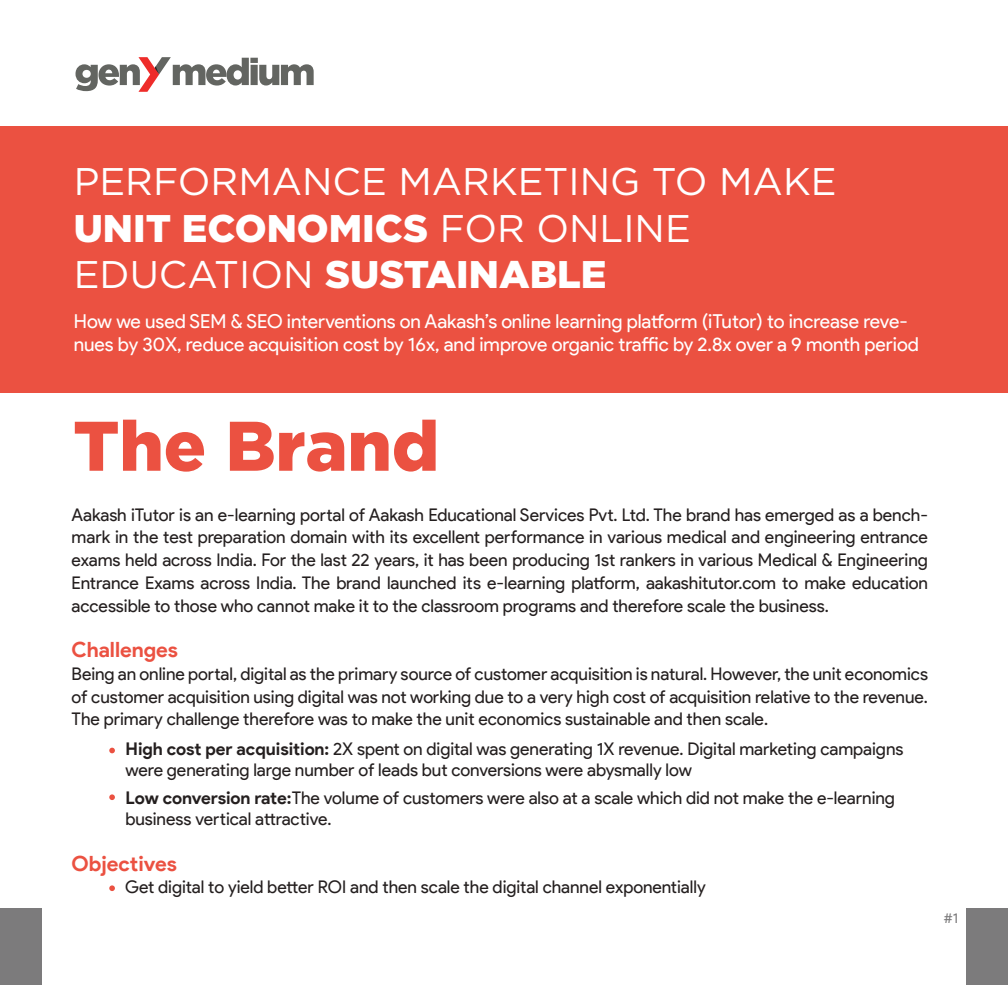
<style>
.page{position:relative;width:1008px;height:1008px;background:#fff}
.page>*{position:absolute;margin:0;border:0;box-sizing:border-box;transform-origin:0 0}
.t1{font:900 70px "Gotham";color:#eb5141}
.t2{font:38.5px/46.2px "Gotham";color:#fff}
.t3{font:700 21px "Product Sans";color:#eb5141}
.t4{font:19.25px/23.1px "Product Sans";letter-spacing:-.005em;color:#fff}
.t5{font:17.5px/22.8px "Product Sans";color:#241f1f;text-align:justify}
.t6{font:14px "Product Sans";color:#7c7b7c}
.s1{font-weight:900}
.s2{font-weight:700}
</style>
<div class="page">
<div style="left:0;top:908px;width:42px;height:77px;background:#7c7b7c"></div>
<div style="left:966px;top:908px;width:42px;height:77px;background:#7c7b7c"></div>
<svg style="left:109px;top:748px;width:6px;height:5px"></svg>
<svg style="left:109px;top:794px;width:6px;height:6px"></svg>
<svg style="left:109px;top:885px;width:6px;height:6px"></svg>
<div style="left:0;top:127px;width:1008px;height:266px;background:#eb5141"></div>
<svg style="left:76px;top:57px;width:238px;height:35px"></svg>
<h2 class="t2" style="left:74px;top:158px;width:764px">PERFORMANCE MARKETING TO MAKE<br><span class="s1">UNIT ECONOMICS</span> FOR ONLINE<br>EDUCATION <span class="s1">SUSTAINABLE</span></h2>
<p class="t4" style="left:74px;top:310px;width:847px">How we used SEM &amp; SEO interventions on Aakash’s online learning platform (iTutor) to increase reve&shy;nues by 30X, reduce acquisition cost by 16x, and improve organic traffic by 2.8x over a 9 month period</p>
<h1 class="t1" style="left:73px;top:398px;width:367px">The Brand</h1>
<p class="t5" style="left:72px;top:504px;width:858px">Aakash iTutor is an e-learning portal of Aakash Educational Services Pvt. Ltd. The brand has emerged as a bench&shy;mark in the test preparation domain with its excellent performance in various medical and engineering entrance exams held across India. For the last 22 years, it has been producing 1st rankers in various Medical &amp; Engineering Entrance Exams across India. The brand launched its e-learning platform, aakashitutor.com to make education accessible to those who cannot make it to the classroom programs and therefore scale the business.</p>
<p class="t3" style="left:72px;top:637px;width:108px">Challenges</p>
<p class="t5" style="left:72px;top:663px;width:858px">Being an online portal, digital as the primary source of customer acquisition is natural. However, the unit economics of customer acquisition using digital was not working due to a very high cost of acquisition relative to the revenue.<br>The primary challenge therefore was to make the unit economics sustainable and then scale.</p>
<p class="t5" style="left:126px;top:739px;width:779px;line-height:21px"><span class="s2">High cost per acquisition:</span> 2X spent on digital was generating 1X revenue. Digital marketing campaigns were generating large number of leads but conversions were abysmally low</p>
<p class="t5" style="left:126px;top:788px;width:771px;line-height:21px"><span class="s2">Low conversion rate:</span>The volume of customers were also at a scale which did not make the e-learning business vertical attractive.</p>
<p class="t3" style="left:72px;top:850px;width:107px">Objectives</p>
<p class="t5" style="left:125px;top:876px;width:582px">Get digital to yield better ROI and then scale the digital channel exponentially</p>
<p class="t6" style="left:944px;top:911px;width:16px">#1</p>
</div>
